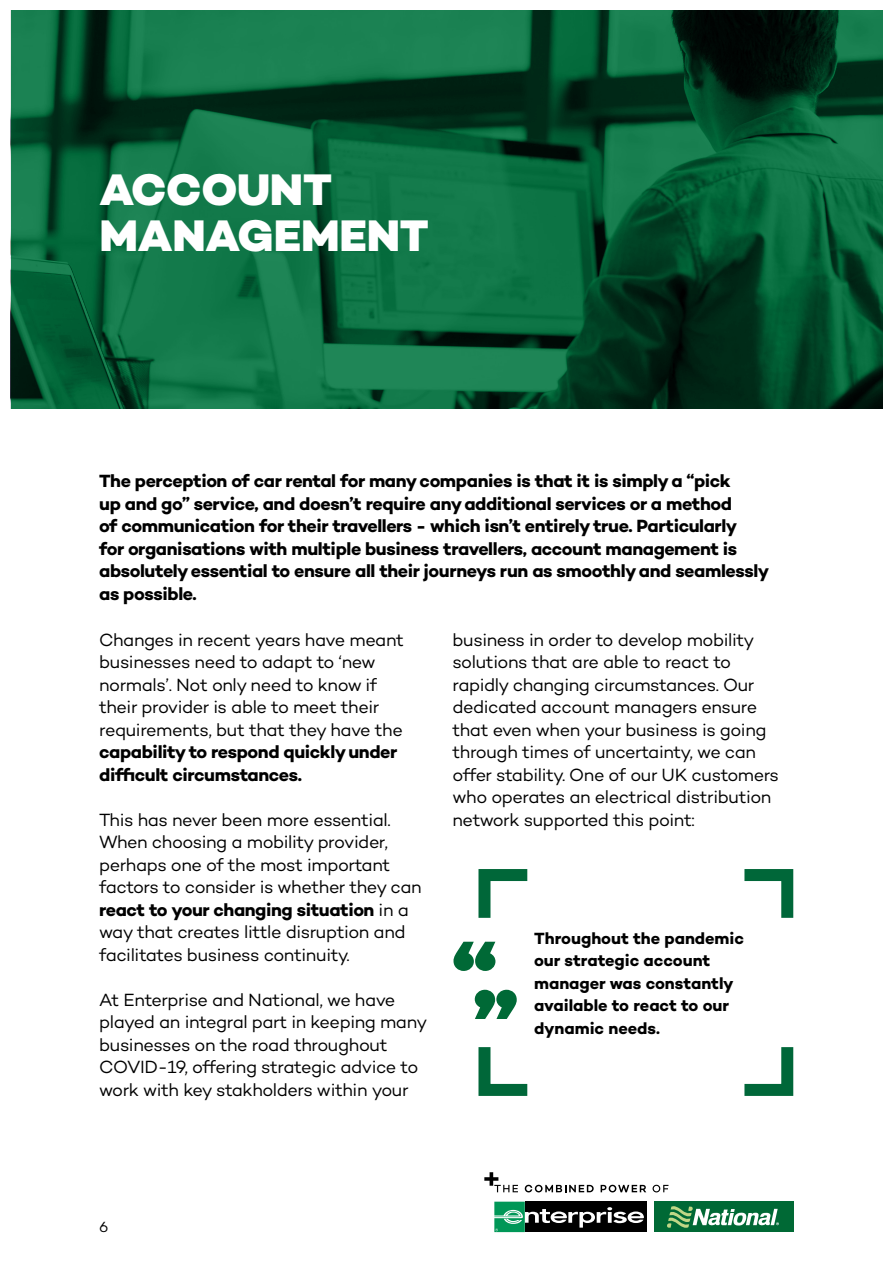
<style>
.page{position:relative;width:893px;height:1263px;background:#fff}
.page>*{position:absolute;margin:0;border:0;box-sizing:border-box;transform-origin:0 0}
.t1{font:900 90px "Campton";color:#006936}
.t2{font:800 45px/46.5px "Campton";letter-spacing:-.005em;color:#fff}
.t3{font:18px/22.5px "Campton";letter-spacing:-.025em;color:#000}
.t4{font:700 18px/22.5px "Campton";letter-spacing:-.025em;color:#000}
.t5{font:700 16.5px/22.5px "Campton";letter-spacing:-.005em;color:#000}
.t6{font:15px "Campton";color:#000}
.s1{font-weight:700}
</style>
<div class="page">
<div style="left:654px;top:1202px;width:140px;height:30px;background:#006935"></div>
<svg style="left:667px;top:1206px;width:112px;height:22px"></svg>
<svg style="left:494px;top:1201px;width:153px;height:32px"></svg>
<div style="left:525px;top:1202px;width:122px;height:30px;background:#000"></div>
<svg style="left:494px;top:1202px;width:150px;height:30px"></svg>
<svg style="left:525px;top:1185px;width:69px;height:7px"></svg>
<svg style="left:601px;top:1185px;width:45px;height:7px"></svg>
<svg style="left:653px;top:1185px;width:15px;height:7px"></svg>
<svg style="left:484px;top:1172px;width:34px;height:20px"></svg>
<svg style="left:11px;top:11px;width:871px;height:398px;background:#0a5d38"></svg>
<svg style="left:744px;top:869px;width:50px;height:49px"></svg>
<svg style="left:478px;top:869px;width:50px;height:49px"></svg>
<svg style="left:478px;top:1047px;width:50px;height:49px"></svg>
<svg style="left:744px;top:1047px;width:50px;height:49px"></svg>
<h2 class="t2" style="left:99px;top:166px;width:331px">ACCOUNT<br>MANAGEMENT</h2>
<p class="t4" style="left:99px;top:469px;width:671px">The perception of car rental for many companies is that it is simply a “pick<br>up and go” service, and doesn’t require any additional services or a method<br>of communication for their travellers - which isn’t entirely true. Particularly<br>for organisations with multiple business travellers, account management is absolutely essential to ensure all their journeys run as smoothly and seamlessly as possible.</p>
<p class="t3" style="left:99px;top:628px;width:306px">Changes in recent years have meant businesses need to adapt to ‘new normals’. Not only need to know if their provider is able to meet their requirements, but that they have the</p>
<p class="t4" style="left:99px;top:741px;width:300px">capability to respond quickly under difficult circumstances.</p>
<p class="t3" style="left:99px;top:808px;width:324px">This has never been more essential.<br>When choosing a mobility provider, perhaps one of the most important factors to consider is whether they can <span class="s1">react to your changing situation</span> in a way that creates little disruption and facilitates business continuity.</p>
<p class="t3" style="left:99px;top:988px;width:330px">At Enterprise and National, we have played an integral part in keeping many businesses on the road throughout COVID-19, offering strategic advice to work with key stakholders within your</p>
<p class="t3" style="left:452px;top:628px;width:328px">business in order to develop mobility solutions that are able to react to rapidly changing circumstances. Our dedicated account managers ensure that even when your business is going through times of uncertainty, we can offer stability. One of our UK customers who operates an electrical distribution network supported this point:</p>
<p class="t5" style="left:534px;top:927px;width:211px">Throughout the pandemic our strategic account manager was constantly available to react to our dynamic needs.</p>
<h1 class="t1" style="left:452px;top:921px;width:47px">“</h1>
<h1 class="t1" style="left:518px;top:1040px;width:47px;rotate:-180deg">“</h1>
<p class="t6" style="left:99px;top:1217px;width:11px">6</p>
</div>
